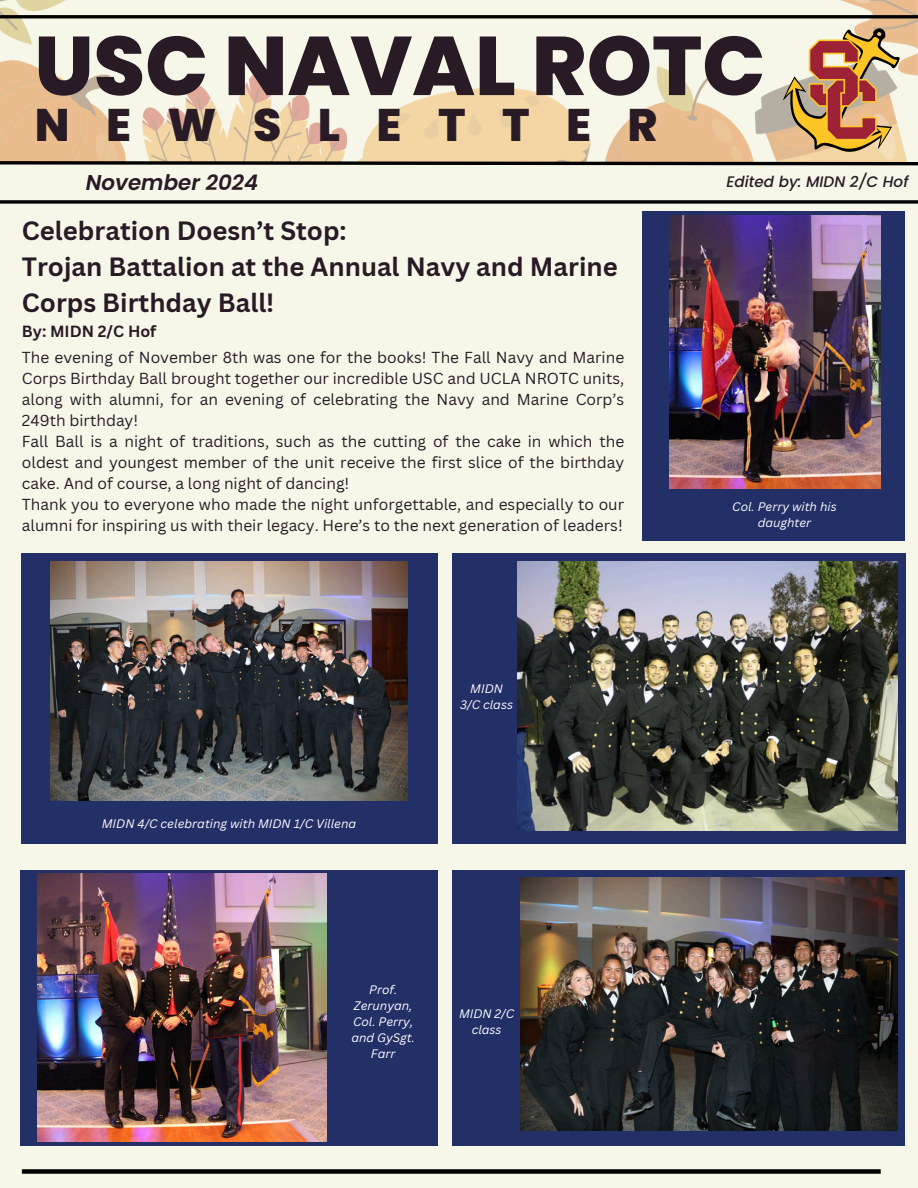
<style>
.page{position:relative;width:918px;height:1188px;background:#f6f6e9}
.page>*{position:absolute;margin:0;border:0;box-sizing:border-box;transform-origin:0 0}
.t1{font:800 83.1px "Poppins";color:#291b25}
.t2{font:800 45.6px "Poppins";letter-spacing:.8em;color:#291b25}
.t3{font:700 25.8px/36px "Canva Sans";color:#291b25}
.t4{font:italic 600 21.45px "Poppins";color:#291b25}
.t5{font:700 15.75px "Canva Sans";color:#291b25}
.t6{font:15.45px/21px "Canva Sans";color:#291b25}
.t7{font:italic 500 15.3px "Poppins";color:#291b25}
.t8{font:italic 12px/16px "Canva Sans";color:#fff;text-align:center}
</style>
<div class="page">
<div style="left:452px;top:553px;width:453px;height:291px;background:#232f67"></div>
<svg style="left:0;top:200px;width:918px;height:4px;background:#252523"></svg>
<svg style="left:0;top:3px;width:918px;height:163px"></svg>
<div style="left:22px;top:1169px;width:859px;height:5px;background:#000"></div>
<img style="left:809px;top:40px;width:67px;height:101px">
<div style="left:21px;top:553px;width:416px;height:291px;background:#232f67"></div>
<div style="left:452px;top:870px;width:453px;height:276px;background:#232f67"></div>
<div style="left:21px;top:870px;width:417px;height:276px;background:#232f67"></div>
<div style="left:643px;top:211px;width:262px;height:329px;background:#232f67"></div>
<img style="left:518px;top:562px;width:379px;height:269px">
<img style="left:669px;top:215px;width:212px;height:274px">
<img style="left:521px;top:877px;width:376px;height:253px">
<img style="left:50px;top:562px;width:358px;height:238px">
<img style="left:38px;top:874px;width:289px;height:267px">
<p class="t1" style="left:34px;top:8px;width:732px">USC NAVAL ROTC</p>
<p class="t2" style="left:35px;top:93px;width:624px">NEWSLETTER</p>
<p class="t7" style="left:726px;top:171px;width:183px">Edited by: MIDN 2/C Hof</p>
<h6 class="t4" style="left:86px;top:167px;width:174px">November 2024</h6>
<p class="t3" style="left:22px;top:212px;width:597px">Celebration Doesn’t Stop:<br>Trojan Battalion at the Annual Navy and Marine<br>Corps Birthday Ball!</p>
<p class="t5" style="left:22px;top:320px;width:136px">By: MIDN 2/C Hof</p>
<p class="t6" style="left:22px;top:347px;width:604px">The evening of November 8th was one for the books! The Fall Navy and Marine Corps Birthday Ball brought together our incredible USC and UCLA NROTC units, along with alumni, for an evening of celebrating the Navy and Marine Corp’s 249th birthday!<br>Fall Ball is a night of traditions, such as the cutting of the cake in which the oldest and youngest member of the unit receive the first slice of the birthday cake. And of course, a long night of dancing!<br>Thank you to everyone who made the night unforgettable, and especially to our alumni for inspiring us with their legacy. Here’s to the next generation of leaders!</p>
<h3 class="t8" style="left:102px;top:816px;width:256px">MIDN 4/C celebrating with MIDN 1/C Villena</h3>
<p class="t8" style="left:460px;top:680px;width:54px">MIDN<br>3/C class</p>
<p class="t8" style="left:351px;top:982px;width:65px">Prof.<br>Zerunyan,<br>Col. Perry, and GySgt.<br>Farr</p>
<p class="t8" style="left:459px;top:1006px;width:57px">MIDN 2/C class</p>
<p class="t8" style="left:732px;top:499px;width:106px">Col. Perry with his daughter</p>
</div>
